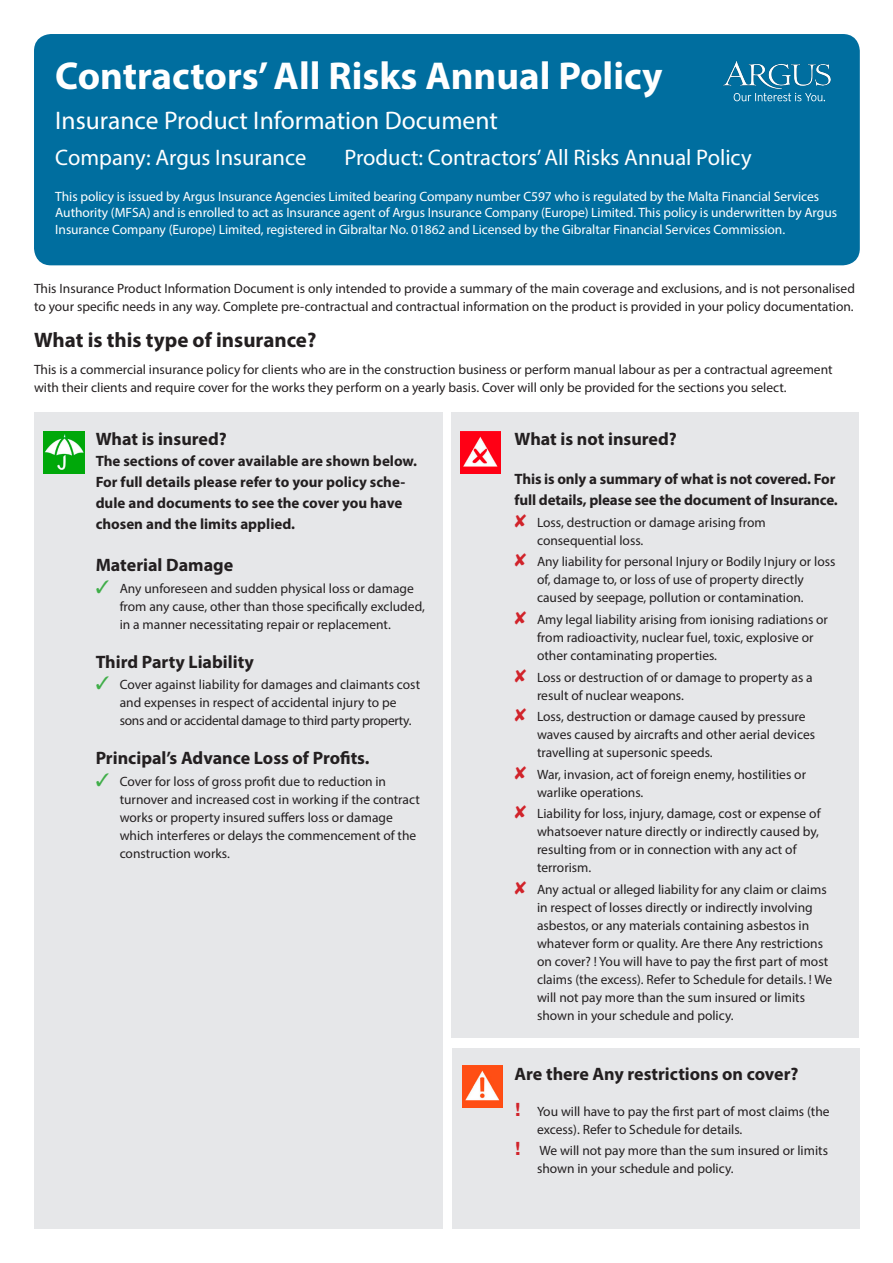
<style>
.page{position:relative;width:893px;height:1263px;background:#fff}
.page>*{position:absolute;margin:0;border:0;box-sizing:border-box;transform-origin:0 0}
.t1{font:700 39px "Myriad Pro";color:#fff}
.t2{font:25.5px "Myriad Pro";color:#fff}
.t3{font:22.5px "Myriad Pro";color:#fff}
.t4{font:700 21px "Myriad Pro";color:#231f20}
.t5{font:700 19.5px "Rockwell";color:#d1232a}
.t6{font:700 18px "Myriad Pro";color:#231f20}
.t7{font:700 15px/21px "Myriad Pro";color:#231f20}
.t8{font:13.5px/18px "Myriad Pro";color:#231f20}
.t9{font:13.5px/16.5px "Myriad Pro";letter-spacing:-.005em;color:#fff}
.t10{font:13.5px "Myriad Pro";letter-spacing:-.02em;color:#231f20}
.s1{color:#40ae49}
.s2{font-family:"Rockwell";font-weight:700;font-size:19.5px;color:#d1232a}
</style>
<div class="page">
<div style="left:452px;top:1049px;width:408px;height:180px;background:#e6e7e9"></div>
<div style="left:452px;top:412px;width:407px;height:626px;background:#e6e7e9"></div>
<div style="left:34px;top:34px;width:826px;height:231px;background:#006e9f;border-radius:17px"></div>
<div style="left:34px;top:412px;width:408px;height:817px;background:#e6e7e9"></div>
<img style="left:43px;top:432px;width:41px;height:42px">
<img style="left:460px;top:432px;width:41px;height:42px">
<img style="left:462px;top:1065px;width:41px;height:42px">
<img style="left:723px;top:61px;width:108px;height:28px">
<svg style="left:734px;top:93px;width:91px;height:8px"></svg>
<p class="t1" style="left:55px;top:51px;width:609px">Contractors’ All Risks Annual Policy</p>
<p class="t2" style="left:55px;top:104px;width:444px">Insurance Product Information Document</p>
<p class="t3" style="left:55px;top:143px;width:253px">Company: Argus Insurance</p>
<p class="t3" style="left:344px;top:143px;width:409px">Product: Contractors’ All Risks Annual Policy</p>
<p class="t9" style="left:55px;top:187px;width:783px">This policy is issued by Argus Insurance Agencies Limited bearing Company number C597 who is regulated by the Malta Financial Services<br>Authority (MFSA) and is enrolled to act as Insurance agent of Argus Insurance Company (Europe) Limited. This policy is underwritten by Argus<br>Insurance Company (Europe) Limited, registered in Gibraltar No. 01862 and Licensed by the Gibraltar Financial Services Commission.</p>
<p class="t8" style="left:34px;top:280px;width:822px">This Insurance Product Information Document is only intended to provide a summary of the main coverage and exclusions, and is not personalised to your specific needs in any way. Complete pre-contractual and contractual information on the product is provided in your policy documentation.</p>
<p class="t4" style="left:34px;top:327px;width:284px">What is this type of insurance?</p>
<p class="t8" style="left:34px;top:361px;width:800px">This is a commercial insurance policy for clients who are in the construction business or perform manual labour as per a contractual agreement with their clients and require cover for the works they perform on a yearly basis. Cover will only be provided for the sections you select.</p>
<p class="t6" style="left:96px;top:427px;width:133px">What is insured?</p>
<p class="t7" style="left:96px;top:450px;width:323px">The sections of cover available are shown below.<br>For full details please refer to your policy sche&shy;dule and documents to see the cover you have chosen and the limits applied.</p>
<p class="t6" style="left:96px;top:553px;width:139px">Material Damage</p>
<p class="t8" style="left:96px;top:579px;width:320px"><span class="s1">✓</span> Any unforeseen and sudden physical loss or damage</p>
<p class="t8" style="left:120px;top:597px;width:307px">from any cause, other than those specifically excluded,</p>
<p class="t8" style="left:120px;top:615px;width:273px">in a manner necessitating repair or replacement.</p>
<p class="t6" style="left:96px;top:650px;width:160px">Third Party Liability</p>
<p class="t8" style="left:96px;top:676px;width:326px"><span class="s1">✓</span> Cover against liability for damages and claimants cost</p>
<p class="t8" style="left:120px;top:694px;width:278px">and expenses in respect of accidental injury to pe</p>
<p class="t10" style="left:120px;top:712px;width:293px">sons and or accidental damage to third party property.</p>
<p class="t6" style="left:96px;top:746px;width:275px">Principal’s Advance Loss of Profits.</p>
<p class="t8" style="left:96px;top:772px;width:292px"><span class="s1">✓</span> Cover for loss of gross profit due to reduction in</p>
<p class="t8" style="left:120px;top:790px;width:302px">turnover and increased cost in working if the contract</p>
<p class="t8" style="left:120px;top:808px;width:275px">works or property insured suffers loss or damage</p>
<p class="t8" style="left:120px;top:826px;width:298px">which interferes or delays the commencement of the</p>
<p class="t8" style="left:120px;top:844px;width:112px">construction works.</p>
<p class="t6" style="left:514px;top:427px;width:164px">What is not insured?</p>
<p class="t7" style="left:514px;top:468px;width:325px">This is only a summary of what is not covered. For full details, please see the document of Insurance.</p>
<p class="t8" style="left:537px;top:513px;width:230px">Loss, destruction or damage arising from</p>
<p class="t8" style="left:537px;top:531px;width:108px">consequential loss.</p>
<p class="t8" style="left:537px;top:553px;width:300px">Any liability for personal Injury or Bodily Injury or loss</p>
<p class="t8" style="left:537px;top:571px;width:268px">of, damage to, or loss of use of property directly</p>
<p class="t8" style="left:537px;top:589px;width:268px">caused by seepage, pollution or contamination.</p>
<p class="t8" style="left:537px;top:610px;width:292px">Amy legal liability arising from ionising radiations or</p>
<p class="t8" style="left:537px;top:628px;width:278px">from radioactivity, nuclear fuel, toxic, explosive or</p>
<p class="t8" style="left:537px;top:646px;width:182px">other contaminating properties.</p>
<p class="t8" style="left:537px;top:668px;width:277px">Loss or destruction of or damage to property as a</p>
<p class="t8" style="left:537px;top:686px;width:148px">result of nuclear weapons.</p>
<p class="t8" style="left:537px;top:707px;width:270px">Loss, destruction or damage caused by pressure</p>
<p class="t8" style="left:537px;top:725px;width:280px">waves caused by aircrafts and other aerial devices</p>
<p class="t8" style="left:537px;top:743px;width:177px">travelling at supersonic speeds.</p>
<p class="t8" style="left:537px;top:765px;width:271px">War, invasion, act of foreign enemy, hostilities or</p>
<p class="t8" style="left:537px;top:783px;width:108px">warlike operations.</p>
<p class="t8" style="left:537px;top:805px;width:285px">Liability for loss, injury, damage, cost or expense of</p>
<p class="t8" style="left:537px;top:823px;width:283px">whatsoever nature directly or indirectly caused by,</p>
<p class="t8" style="left:537px;top:841px;width:261px">resulting from or in connection with any act of</p>
<p class="t8" style="left:537px;top:859px;width:56px">terrorism.</p>
<p class="t8" style="left:537px;top:880px;width:291px">Any actual or alleged liability for any claim or claims</p>
<p class="t8" style="left:537px;top:898px;width:277px">in respect of losses directly or indirectly involving</p>
<p class="t8" style="left:537px;top:916px;width:274px">asbestos, or any materials containing asbestos in</p>
<p class="t8" style="left:537px;top:934px;width:287px">whatever form or quality. Are there Any restrictions</p>
<p class="t8" style="left:537px;top:952px;width:293px">on cover? ! You will have to pay the first part of most</p>
<p class="t8" style="left:537px;top:970px;width:297px">claims (the excess). Refer to Schedule for details. ! We</p>
<p class="t8" style="left:537px;top:988px;width:269px">will not pay more than the sum insured or limits</p>
<p class="t8" style="left:537px;top:1006px;width:198px">shown in your schedule and policy.</p>
<p class="t6" style="left:514px;top:1062px;width:286px">Are there Any restrictions on cover?</p>
<p class="t8" style="left:514px;top:1102px;width:317px"><span class="s2">!</span> You will have to pay the first part of most claims (the</p>
<p class="t8" style="left:537px;top:1120px;width:207px">excess). Refer to Schedule for details.</p>
<p class="t5" style="left:514px;top:1133px;width:8px">!</p>
<p class="t8" style="left:539px;top:1141px;width:290px">We will not pay more than the sum insured or limits</p>
<p class="t8" style="left:537px;top:1159px;width:198px">shown in your schedule and policy.</p>
</div>
